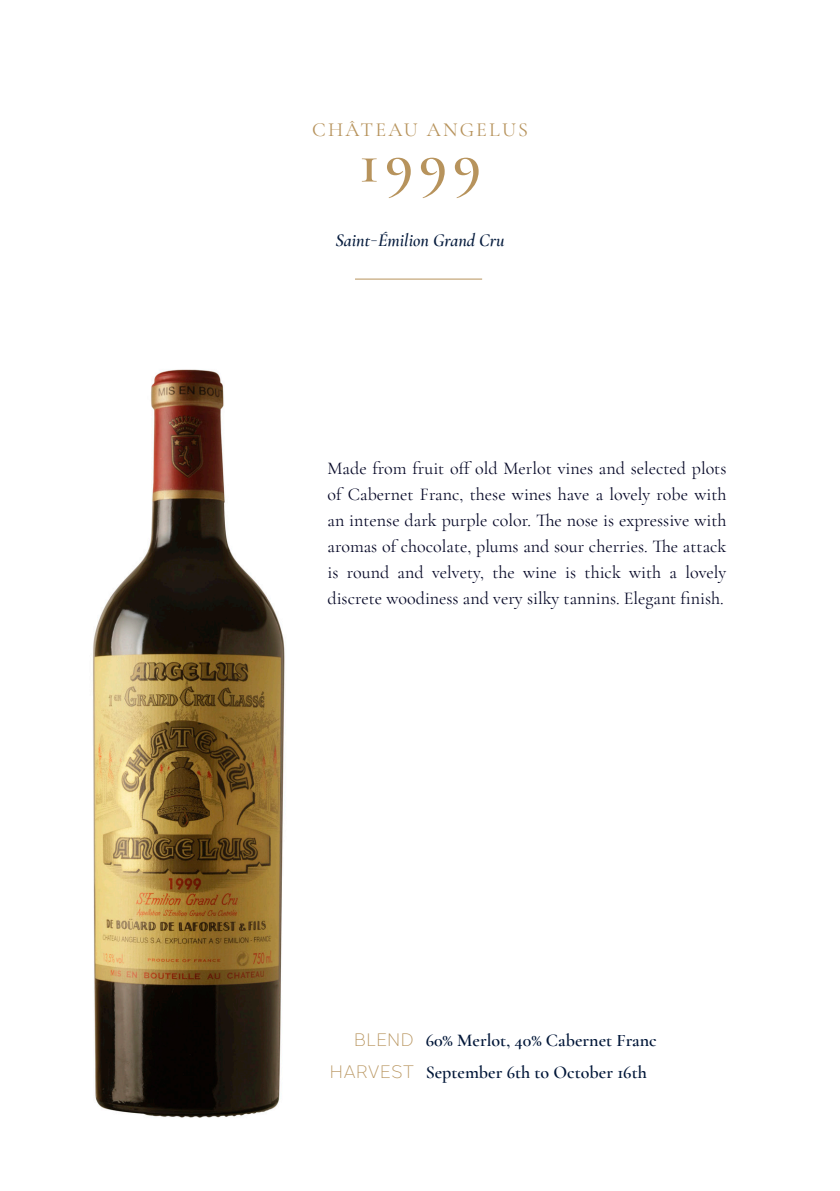
<style>
.page{position:relative;width:840px;height:1191px;background:#fff}
.page>*{position:absolute;margin:0;border:0;box-sizing:border-box;transform-origin:0 0}
.t1{font:600 60px "Cormorant Garamond";color:#b7935c}
.t2{font:20px "Cormorant Garamond";letter-spacing:.11em;color:#b7935c}
.t3{font:18px/26px "Cormorant Garamond";color:#050726;text-align:justify}
.t4{font:600 18px "Cormorant Garamond";color:#011638}
.t5{font:italic 600 18px "Cormorant Garamond";color:#051b3d}
.t6{font:300 18px "Halcom";color:#b7935c}
.s1{font-family:"Halcom";font-weight:300;font-style:normal}
</style>
<div class="page">
<img style="left:93px;top:369px;width:192px;height:749px">
<hr style="left:355px;top:279px;width:127px;height:1px;background:#b7935c">
<p class="t2" style="left:312px;top:117px;width:217px">CHÂTEAU ANGELUS</p>
<p class="t1" style="left:359px;top:125px;width:123px">1999</p>
<p class="t5" style="left:335px;top:229px;width:171px">Saint<span class="s1">-</span>Émilion Grand Cru</p>
<p class="t3" style="left:327px;top:455px;width:400px">Made from fruit off old Merlot vines and selected plots of Cabernet Franc, these wines have a lovely robe with an intense dark purple color. The nose is expressive with aromas of chocolate, plums and sour cherries. The attack is round and velvety, the wine is thick with a lovely discrete woodiness and very silky tannins. Elegant finish.</p>
<p class="t6" style="left:353px;top:1025px;width:62px">BLEND</p>
<p class="t6" style="left:329px;top:1057px;width:86px">HARVEST</p>
<p class="t4" style="left:425px;top:1028px;width:232px">60% Merlot, 40% Cabernet Franc</p>
<p class="t4" style="left:425px;top:1060px;width:222px">September 6th to October 16th</p>
</div>
